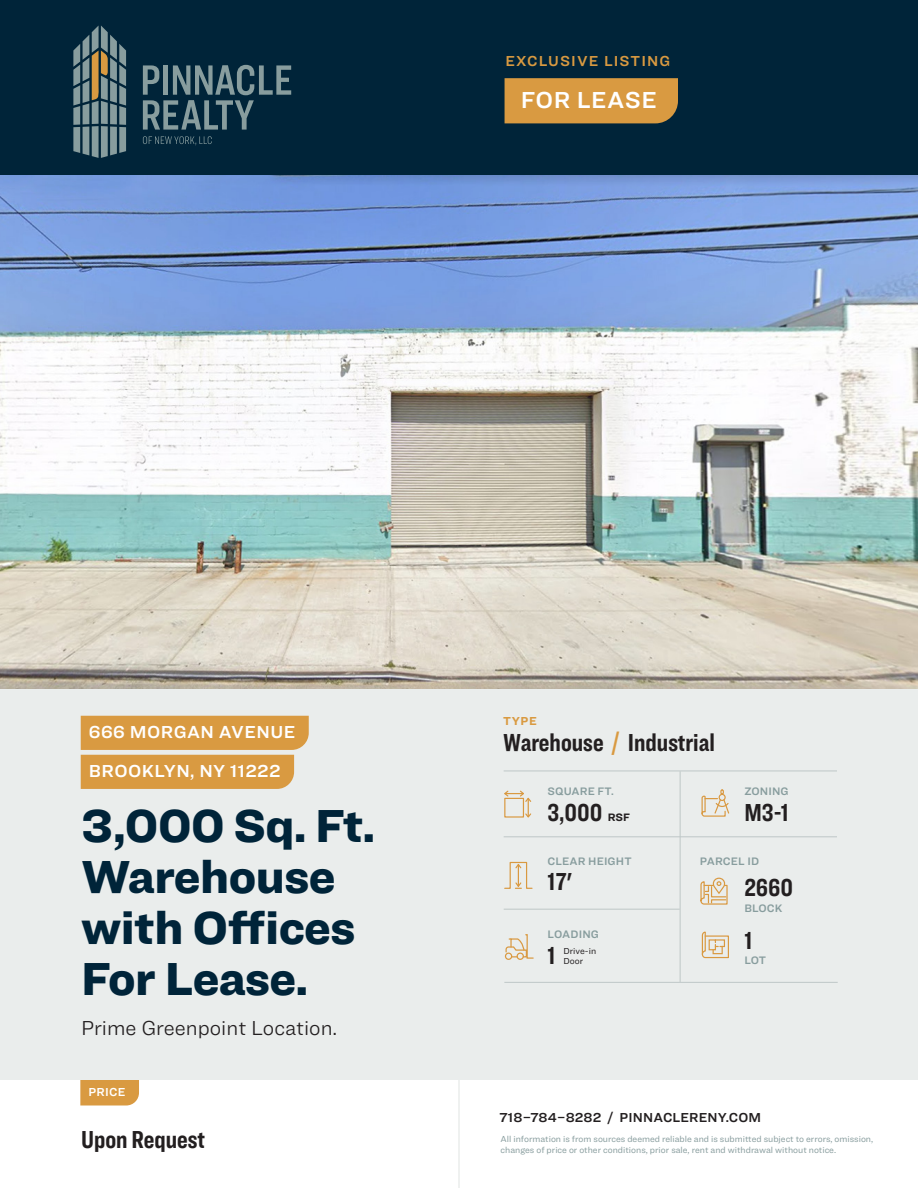
<style>
.page{position:relative;width:918px;height:1188px;background:#fff}
.page>*{position:absolute;margin:0;border:0;box-sizing:border-box;transform-origin:0 0}
.Building_Title{font:900 48px/51px "Ringside";letter-spacing:-.01em;color:#002439}
.Stats{font:700 25.5px "Ringside Compressed";color:#231f20}
.Listing_Type{font:600 24px "Ringside";letter-spacing:.025em;color:#fff}
.Bulding_Blurb{font:300 21px "Ringside";color:#231f20}
.Building_Address{font:600 18px "Ringside";letter-spacing:.025em;color:#fff}
.t1{font:600 15px "Ringside";letter-spacing:.075em;color:#d99a41}
.t2{font:600 13.5px "Ringside";letter-spacing:.01em;color:#231f20}
.t3{font:600 12px "Ringside";letter-spacing:.025em;color:#fff}
.t4{font:700 12px "Ringside";color:#d99a41}
.Tags{font:600 11.25px "Ringside";letter-spacing:.01em;color:#889d9e}
.Stats-2{font:700 11.25px "Ringside";color:#231f20}
.t5{font:9px/11.2px "Ringside";color:#889d9e}
.t6{font:9px "Ringside";color:#231f20}
.s1{color:#d99a41}
</style>
<div class="page">
<div style="left:0;top:0;width:918px;height:176px;background:#002439"></div>
<hr style="left:458px;top:1080px;width:2px;height:108px;background:#eaedec">
<div style="left:0;top:688px;width:918px;height:392px;background:#eaedec"></div>
<svg style="left:80px;top:1080px;width:59px;height:26px;background:#da9e4a"></svg>
<svg style="left:143px;top:136px;width:69px;height:9px"></svg>
<svg style="left:143px;top:65px;width:148px;height:65px"></svg>
<svg style="left:73px;top:26px;width:53px;height:132px"></svg>
<img style="left:0;top:176px;width:918px;height:512px">
<div style="left:505px;top:78px;width:173px;height:45px;background:#d99a41"></div>
<svg style="left:81px;top:716px;width:228px;height:73px;background:#daa251"></svg>
<svg style="left:504px;top:790px;width:28px;height:28px"></svg>
<svg style="left:504px;top:861px;width:29px;height:28px"></svg>
<svg style="left:700px;top:877px;width:28px;height:28px"></svg>
<div style="left:505px;top:953px;width:7px;height:7px;border:1px solid #d99941;border-radius:50%"></div>
<div style="left:517px;top:953px;width:7px;height:7px;border:1px solid #d99941;border-radius:50%"></div>
<svg style="left:505px;top:934px;width:29px;height:25px"></svg>
<svg style="left:701px;top:789px;width:29px;height:28px"></svg>
<hr style="left:504px;top:771px;width:333px;height:1px;background:#bec7c7">
<hr style="left:504px;top:836px;width:333px;height:1px;background:#bec7c7">
<hr style="left:504px;top:982px;width:334px;height:1px;background:#bec7c7">
<hr style="left:504px;top:909px;width:176px;height:1px;background:#bec7c7">
<svg style="left:701px;top:931px;width:28px;height:28px"></svg>
<hr style="left:680px;top:771px;width:1px;height:211px;background:#bec7c7">
<h3 class="t1" style="left:505px;top:50px;width:166px">EXCLUSIVE LISTING</h3>
<p class="Listing_Type" style="left:521px;top:82px;width:137px">FOR LEASE</p>
<p class="Building_Address" style="left:89px;top:719px;width:208px">666 MORGAN AVENUE</p>
<p class="Building_Address" style="left:89px;top:758px;width:193px">BROOKLYN, NY 11222</p>
<p class="Building_Title" style="left:81px;top:798px;width:296px">3,000 Sq. Ft.<br>Warehouse with Offices<br>For Lease.</p>
<p class="Bulding_Blurb" style="left:81px;top:1013px;width:258px">Prime Greenpoint Location.</p>
<h3 class="t3" style="left:88px;top:1083px;width:39px">PRICE</h3>
<p class="Stats" style="left:81px;top:1122px;width:126px">Upon Request</p>
<p class="t4" style="left:503px;top:712px;width:35px">TYPE</p>
<p class="Stats" style="left:503px;top:724px;width:213px">Warehouse <span class="s1">/</span> Industrial</p>
<p class="Tags" style="left:548px;top:783px;width:68px">SQUARE FT.</p>
<p class="Stats" style="left:548px;top:794px;width:56px">3,000</p>
<p class="Stats-2" style="left:608px;top:809px;width:24px">RSF</p>
<p class="Tags" style="left:548px;top:853px;width:85px">CLEAR HEIGHT</p>
<p class="Stats" style="left:548px;top:864px;width:26px">17'</p>
<p class="Tags" style="left:744px;top:783px;width:46px">ZONING</p>
<p class="Stats" style="left:744px;top:794px;width:46px">M3-1</p>
<p class="Tags" style="left:700px;top:853px;width:61px">PARCEL ID</p>
<p class="Stats" style="left:744px;top:870px;width:50px">2660</p>
<p class="Tags" style="left:744px;top:900px;width:40px">BLOCK</p>
<p class="Tags" style="left:548px;top:926px;width:53px">LOADING</p>
<p class="Stats" style="left:548px;top:938px;width:10px">1</p>
<p class="t6" style="left:563px;top:945px;width:34px">Drive-in</p>
<p class="t6" style="left:563px;top:955px;width:21px">Door</p>
<p class="Stats" style="left:744px;top:923px;width:10px">1</p>
<p class="Tags" style="left:744px;top:952px;width:23px">LOT</p>
<h3 class="t2" style="left:500px;top:1108px;width:263px">718–784–8282 / PINNACLERENY.COM</h3>
<p class="t5" style="left:501px;top:1133px;width:374px">All information is from sources deemed reliable and is submitted subject to errors, omission, changes of price or other conditions, prior sale, rent and withdrawal without notice.</p>
</div>
